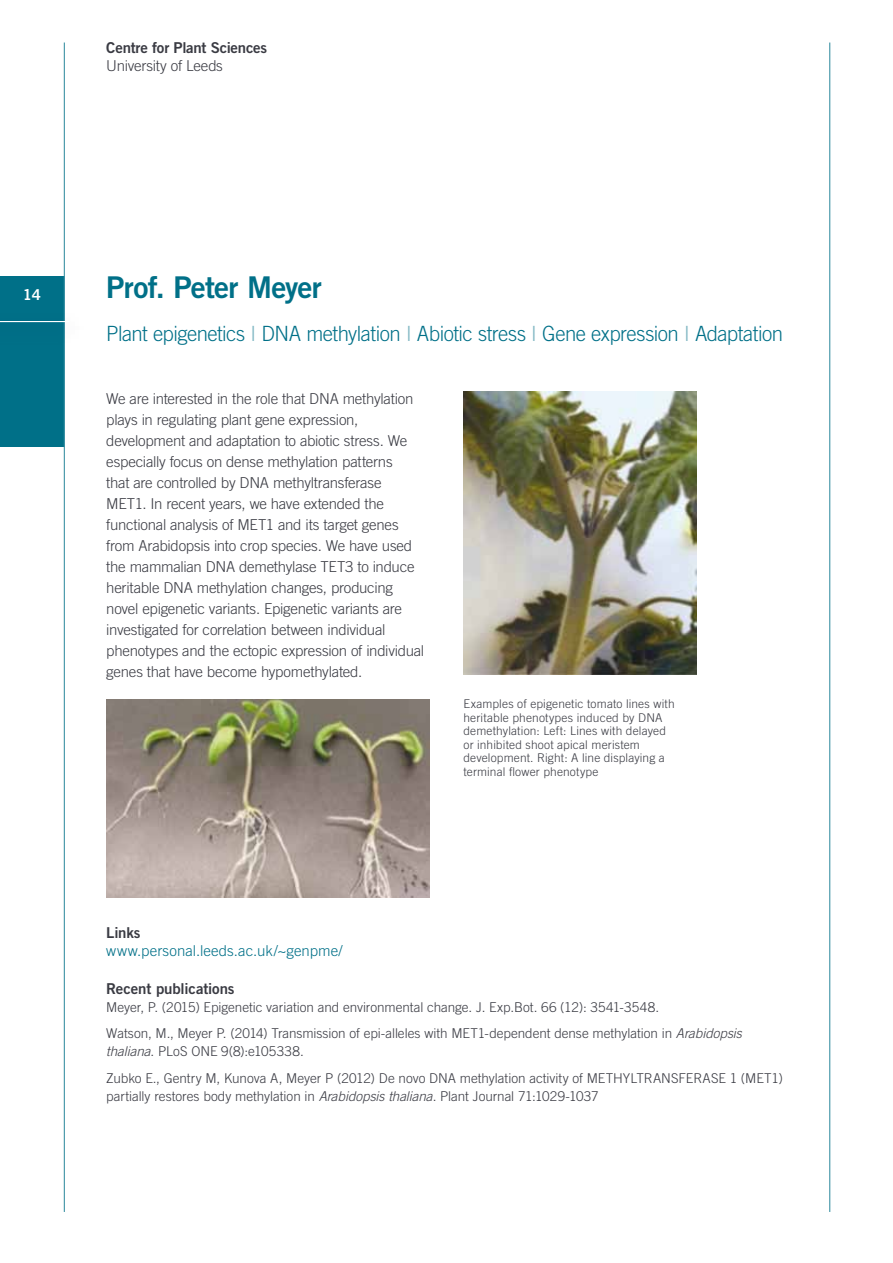
<style>
.page{position:relative;width:893px;height:1263px;background:#fff}
.page>*{position:absolute;margin:0;border:0;box-sizing:border-box;transform-origin:0 0}
.t1{font:30px "Trade Gothic LT Std Bd 2";letter-spacing:-.025em;color:#007088}
.t2{font:300 21px "Trade Gothic LT Std";letter-spacing:-.025em;color:#007088}
.t3{font:300 15px/21px "Trade Gothic LT Std";letter-spacing:-.015em;color:#3a3b43}
.t4{font:15px "Trade Gothic LT Std Bd 2";letter-spacing:-.01em;color:#3a3b43}
.t5{font:300 15px "Trade Gothic LT Std";letter-spacing:.005em;color:#007088}
.t6{font:15px "Trade Gothic LT Std Bd 2";color:#fff}
.t7{font:300 13.5px/26.5px "Trade Gothic LT Std";color:#3a3b43}
.t8{font:300 12px/13.5px "Trade Gothic LT Std";letter-spacing:.015em;color:#3a3b43}
.s1{color:#80b7c3}
.s2{font-style:italic}
</style>
<div class="page">
<div style="left:0;top:276px;width:64px;height:170px;background:#007088"></div>
<hr style="left:64px;top:43px;width:1px;height:1169px;background:#4094a6">
<hr style="left:829px;top:43px;width:1px;height:1169px;background:#4094a6">
<div style="left:0;top:308px;width:90px;height:39px;background:#002e54;opacity:.45"></div>
<hr style="left:0;top:321px;width:69px;height:1px;background:#fff">
<img style="left:106px;top:699px;width:323px;height:198px">
<img style="left:463px;top:391px;width:233px;height:284px">
<p class="t4" style="left:106px;top:39px;width:162px">Centre for Plant Sciences</p>
<p class="t3" style="left:106px;top:55px;width:118px">University of Leeds</p>
<p class="t6" style="left:23px;top:285px;width:19px">14</p>
<h1 class="t1" style="left:106px;top:269px;width:217px">Prof. Peter Meyer</h1>
<h2 class="t2" style="left:106px;top:321px;width:678px">Plant epigenetics <span class="s1">I</span> DNA methylation <span class="s1">I</span> Abiotic stress <span class="s1">I</span> Gene expression <span class="s1">I</span> Adaptation</h2>
<p class="t3" style="left:106px;top:388px;width:319px">We are interested in the role that DNA methylation plays in regulating plant gene expression, development and adaptation to abiotic stress. We especially focus on dense methylation patterns<br>that are controlled by DNA methyltransferase MET1. In recent years, we have extended the functional analysis of MET1 and its target genes from Arabidopsis into crop species. We have used the mammalian DNA demethylase TET3 to induce heritable DNA methylation changes, producing novel epigenetic variants. Epigenetic variants are investigated for correlation between individual phenotypes and the ectopic expression of individual genes that have become hypomethylated.</p>
<p class="t8" style="left:463px;top:697px;width:213px">Examples of epigenetic tomato lines with heritable phenotypes induced by DNA demethylation: Left: Lines with delayed or inhibited shoot apical meristem development. Right: A line displaying a terminal flower phenotype</p>
<p class="t4" style="left:106px;top:923px;width:36px">Links</p>
<p class="t5" style="left:106px;top:942px;width:238px">www.personal.leeds.ac.uk/~genpme/</p>
<p class="t4" style="left:106px;top:979px;width:130px">Recent publications</p>
<p class="t7" style="left:106px;top:994px;width:637px">Meyer, P. (2015) Epigenetic variation and environmental change. J. Exp.Bot. 66 (12): 3541-3548.<br>Watson, M., Meyer P. (2014) Transmission of epi-alleles with MET1-dependent dense methylation in <span class="s2">Arabidopsis</span></p>
<p class="t7" style="left:106px;top:1038px;width:678px"><span class="s2">thaliana</span>. PLoS ONE 9(8):e105338.<br>Zubko E., Gentry M, Kunova A, Meyer P (2012) De novo DNA methylation activity of METHYLTRANSFERASE 1 (MET1)</p>
<p class="t7" style="left:106px;top:1083px;width:494px">partially restores body methylation in <span class="s2">Arabidopsis thaliana</span>. Plant Journal 71:1029-1037</p>
</div>
